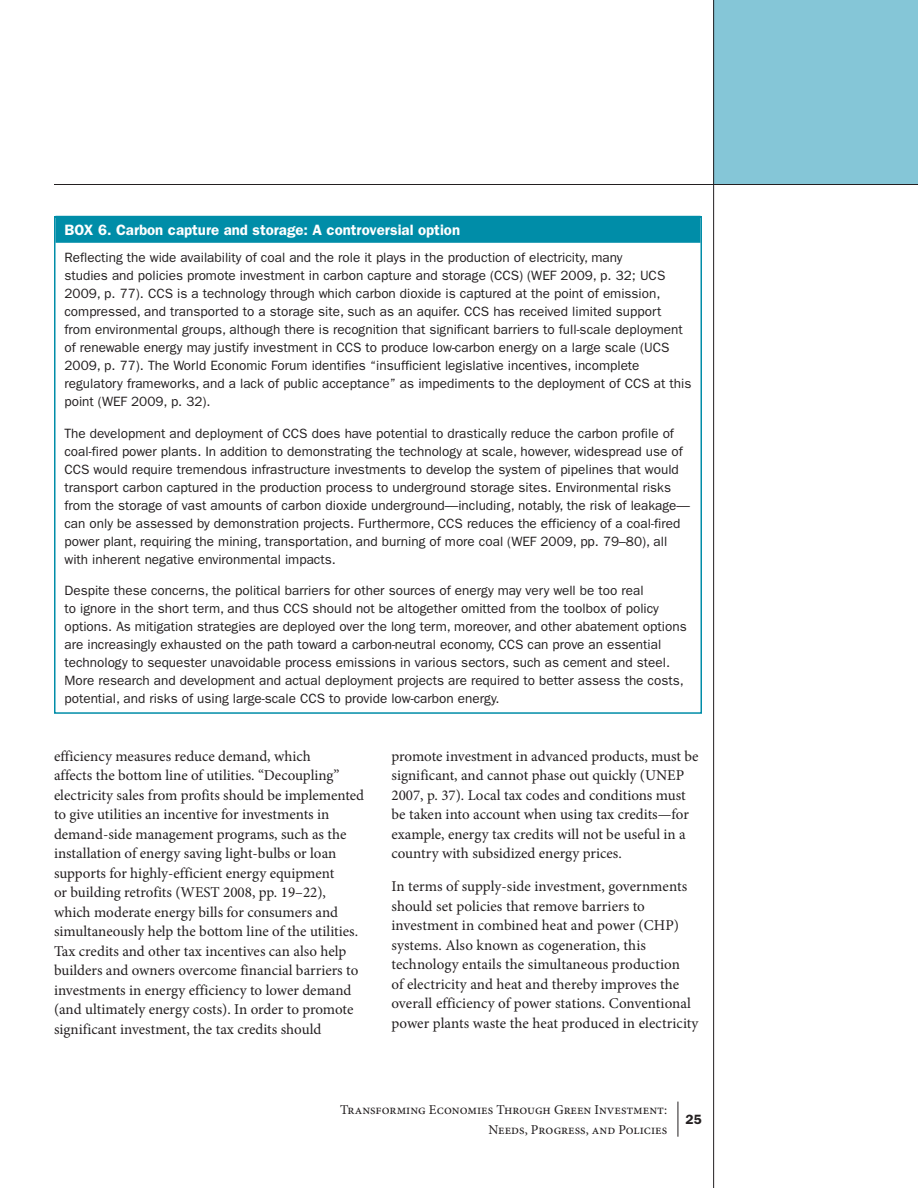
<style>
.page{position:relative;width:918px;height:1188px;background:#fff}
.page>*{position:absolute;margin:0;border:0;box-sizing:border-box;transform-origin:0 0}
.t1{font:15px/19.5px "Minion Pro";color:#231f20}
.t2{font:600 15px "ITC Franklin Gothic Std";color:#fff}
.t3{font:13.5px/18px "ITC Franklin Gothic Std";color:#231f20}
.t4{font:13.5px/19.5px "Minion Pro";color:#231f20;text-align:right}
.t5{font:600 13.5px "ITC Franklin Gothic Std";color:#231f20}
</style>
<div class="page">
<div style="left:714px;top:0;width:204px;height:184px;background:#85c6d7"></div>
<hr style="left:678px;top:1102px;width:1px;height:35px;background:#231f20">
<hr style="left:713px;top:0;width:1px;height:1188px;background:#231f20">
<hr style="left:54px;top:184px;width:864px;height:1px;background:#231f20">
<div style="left:56px;top:216px;width:644px;height:27px;background:#008da8"></div>
<div style="left:54px;top:216px;width:648px;height:498px;border:2px solid #008da8"></div>
<p class="t2" style="left:64px;top:221px;width:397px">Box 6. Carbon capture and storage: A controversial option</p>
<p class="t3" style="left:64px;top:249px;width:628px">Reflecting the wide availability of coal and the role it plays in the production of electricity, many<br>studies and policies promote investment in carbon capture and storage (CCS) (WEF 2009, p. 32; UCS 2009, p. 77). CCS is a technology through which carbon dioxide is captured at the point of emission, compressed, and transported to a storage site, such as an aquifer. CCS has received limited support from environmental groups, although there is recognition that significant barriers to full-scale deployment of renewable energy may justify investment in CCS to produce low-carbon energy on a large scale (UCS 2009, p. 77). The World Economic Forum identifies “insufficient legislative incentives, incomplete regulatory frameworks, and a lack of public acceptance” as impediments to the deployment of CCS at this point (WEF 2009, p. 32).</p>
<p class="t3" style="left:64px;top:424px;width:627px">The development and deployment of CCS does have potential to drastically reduce the carbon profile of coal-fired power plants. In addition to demonstrating the technology at scale, however, widespread use of CCS would require tremendous infrastructure investments to develop the system of pipelines that would transport carbon captured in the production process to underground storage sites. Environmental risks from the storage of vast amounts of carbon dioxide underground—including, notably, the risk of leakage— can only be assessed by demonstration projects. Furthermore, CCS reduces the efficiency of a coal-fired power plant, requiring the mining, transportation, and burning of more coal (WEF 2009, pp. 79–80), all with inherent negative environmental impacts.</p>
<p class="t3" style="left:64px;top:582px;width:624px">Despite these concerns, the political barriers for other sources of energy may very well be too real<br>to ignore in the short term, and thus CCS should not be altogether omitted from the toolbox of policy options. As mitigation strategies are deployed over the long term, moreover, and other abatement options are increasingly exhausted on the path toward a carbon-neutral economy, CCS can prove an essential technology to sequester unavoidable process emissions in various sectors, such as cement and steel.<br>More research and development and actual deployment projects are required to better assess the costs, potential, and risks of using large-scale CCS to provide low-carbon energy.</p>
<p class="t1" style="left:54px;top:746px;width:312px">efficiency measures reduce demand, which<br>affects the bottom line of utilities. “Decoupling” electricity sales from profits should be implemented to give utilities an incentive for investments in demand-side management programs, such as the installation of energy saving light-bulbs or loan supports for highly-efficient energy equipment<br>or building retrofits (WEST 2008, pp. 19–22), which moderate energy bills for consumers and simultaneously help the bottom line of the utilities.<br>Tax credits and other tax incentives can also help builders and owners overcome financial barriers to investments in energy efficiency to lower demand (and ultimately energy costs). In order to promote significant investment, the tax credits should</p>
<p class="t1" style="left:392px;top:746px;width:309px">promote investment in advanced products, must be significant, and cannot phase out quickly (UNEP 2007, p. 37). Local tax codes and conditions must be taken into account when using tax credits—for example, energy tax credits will not be useful in a country with subsidized energy prices.</p>
<p class="t1" style="left:392px;top:877px;width:309px">In terms of supply-side investment, governments should set policies that remove barriers to investment in combined heat and power (CHP) systems. Also known as cogeneration, this technology entails the simultaneous production<br>of electricity and heat and thereby improves the overall efficiency of power stations. Conventional power plants waste the heat produced in electricity</p>
<p class="t4" style="left:340px;top:1100px;width:329px">Transforming Economies Through Green Investment:<br>Needs, Progress, and Policies</p>
<p class="t5" style="left:685px;top:1111px;width:18px">25</p>
</div>
